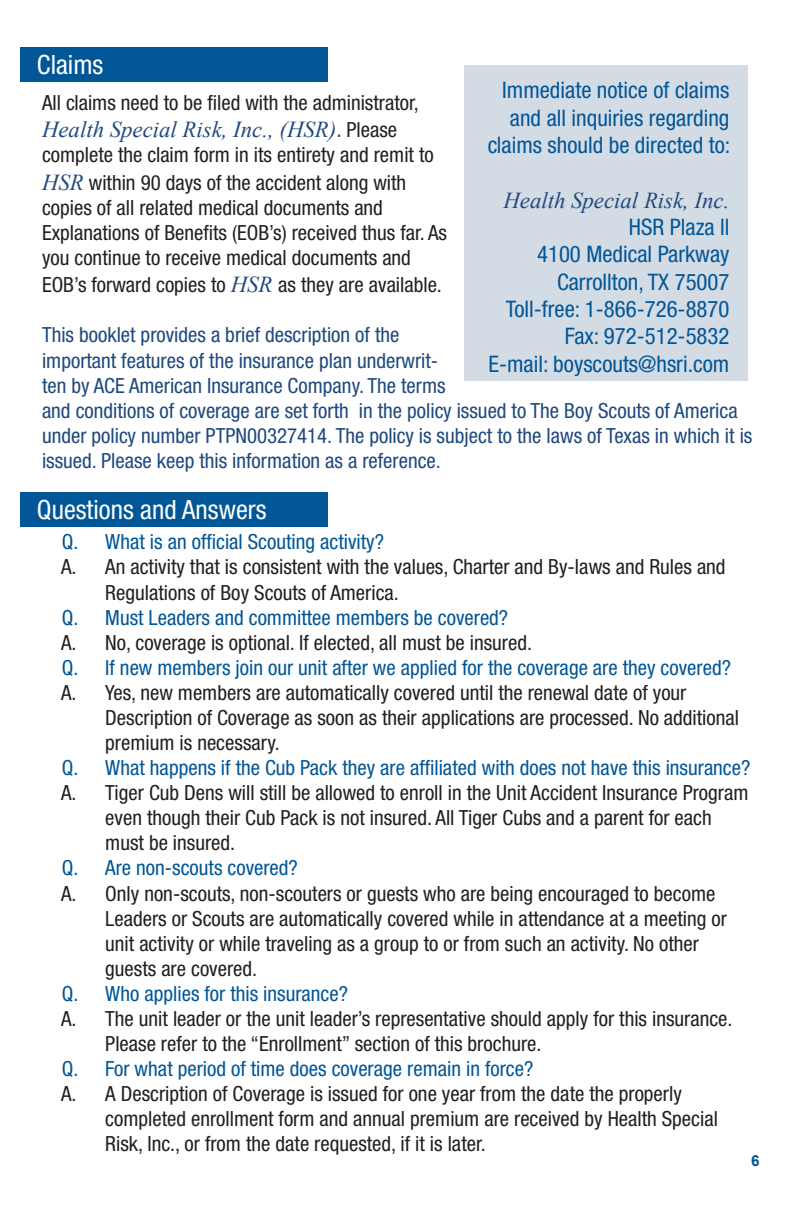
<style>
.page{position:relative;width:792px;height:1224px;background:#fff}
.page>*{position:absolute;margin:0;border:0;box-sizing:border-box;transform-origin:0 0}
.t1{font:condensed 26.6px "Helvetica Neue LT Std";color:#fff}
.t2{font:condensed 22.8px/27.4px "Helvetica Neue LT Std";color:#015697;text-align:right}
.t3{font:italic 22.8px "Times New Roman";color:#1f497d}
.t4{font:condensed 20.8px/25px "Helvetica Neue LT Std";color:#231f20}
.t5{font:condensed 20.8px/25px "Helvetica Neue LT Std";color:#1f497d}
.t6{font:condensed 20.8px "Helvetica Neue LT Std";color:#015697}
.t7{font:700 15.2px "Arial";color:#015697}
.s1{font-family:"Helvetica Neue LT Std";font-style:normal;font-stretch:condensed}
.s2{font-family:"Helvetica Neue LT Std";font-style:normal;font-stretch:condensed;font-size:20.8px;color:#231f20}
.s3{font-family:"Times New Roman";font-style:italic;font-stretch:normal;font-size:22.8px;color:#1f497d}
</style>
<div class="page">
<div style="left:20px;top:492px;width:308px;height:34px;background:#015697"></div>
<div style="left:464px;top:65px;width:284px;height:316px;background:#d3dbe5"></div>
<div style="left:20px;top:48px;width:308px;height:34px;background:#015697"></div>
<p class="t1" style="left:37px;top:50px;width:68px">Claims</p>
<p class="t2" style="left:488px;top:76px;width:244px">Immediate notice of claims and all inquiries regarding claims should be directed to:</p>
<p class="t3" style="left:503px;top:184px;width:228px">Health Special Risk, Inc.</p>
<p class="t2" style="left:489px;top:213px;width:242px">HSR Plaza ll<br>4100 Medical Parkway<br>Carrollton, TX 75007<br>Toll-free: 1-866-726-8870<br>Fax: 972-512-5832<br>E-mail: boyscouts@hsri.com</p>
<p class="t4" style="left:42px;top:90px;width:378px">All claims need to be filed with the administrator,</p>
<p class="t3" style="left:42px;top:114px;width:357px">Health Special Risk, Inc., (HSR)<span class="s1">.</span> <span class="s2">Please</span></p>
<p class="t4" style="left:42px;top:141px;width:393px;line-height:27.4px">complete the claim form in its entirety and remit to<br><span class="s3">HSR</span> within 90 days of the accident along with</p>
<p class="t4" style="left:42px;top:195px;width:407px">copies of all related medical documents and<br>Explanations of Benefits (EOB’s) received thus far. As you continue to receive medical documents and</p>
<p class="t4" style="left:42px;top:272px;width:401px">EOB’s forward copies to <span class="s3">HSR</span> as they are available.</p>
<p class="t5" style="left:42px;top:323px;width:712px">This booklet provides a brief description of the<br>important features of the insurance plan underwrit-<br>ten by ACE American Insurance Company. The terms<br>and conditions of coverage are set forth in the policy issued to The Boy Scouts of America under policy number PTPN00327414. The policy is subject to the laws of Texas in which it is issued. Please keep this information as a reference.</p>
<p class="t1" style="left:37px;top:494px;width:231px">Questions and Answers</p>
<p class="t6" style="left:62px;top:530px;width:324px">Q. What is an official Scouting activity?</p>
<p class="t4" style="left:105px;top:554px;width:622px;text-indent:-44px">A. An activity that is consistent with the values, Charter and By-laws and Rules and<br>Regulations of Boy Scouts of America.</p>
<p class="t6" style="left:62px;top:605px;width:448px">Q. Must Leaders and committee members be covered?</p>
<p class="t4" style="left:61px;top:630px;width:472px">A. No, coverage is optional. If elected, all must be insured.</p>
<p class="t6" style="left:62px;top:655px;width:671px">Q. If new members join our unit after we applied for the coverage are they covered?</p>
<p class="t4" style="left:105px;top:680px;width:635px;text-indent:-44px">A. Yes, new members are automatically covered until the renewal date of your<br>Description of Coverage as soon as their applications are processed. No additional premium is necessary.</p>
<p class="t6" style="left:62px;top:756px;width:690px">Q. What happens if the Cub Pack they are affiliated with does not have this insurance?</p>
<p class="t4" style="left:105px;top:780px;width:645px;text-indent:-44px">A. Tiger Cub Dens will still be allowed to enroll in the Unit Accident Insurance Program even though their Cub Pack is not insured. All Tiger Cubs and a parent for each must be insured.</p>
<p class="t6" style="left:62px;top:856px;width:237px">Q. Are non-scouts covered?</p>
<p class="t4" style="left:105px;top:881px;width:623px;text-indent:-44px">A. Only non-scouts, non-scouters or guests who are being encouraged to become Leaders or Scouts are automatically covered while in attendance at a meeting or unit activity or while traveling as a group to or from such an activity. No other guests are covered.</p>
<p class="t6" style="left:62px;top:981px;width:288px">Q. Who applies for this insurance?</p>
<p class="t4" style="left:105px;top:1006px;width:629px;text-indent:-44px">A. The unit leader or the unit leader’s representative should apply for this insurance.<br>Please refer to the “Enrollment” section of this brochure.</p>
<p class="t6" style="left:62px;top:1057px;width:473px">Q. For what period of time does coverage remain in force?</p>
<p class="t4" style="left:105px;top:1081px;width:614px;text-indent:-44px">A. A Description of Coverage is issued for one year from the date the properly completed enrollment form and annual premium are received by Health Special<br>Risk, Inc., or from the date requested, if it is later.</p>
<p class="t7" style="left:751px;top:1150px;width:10px">6</p>
</div>
